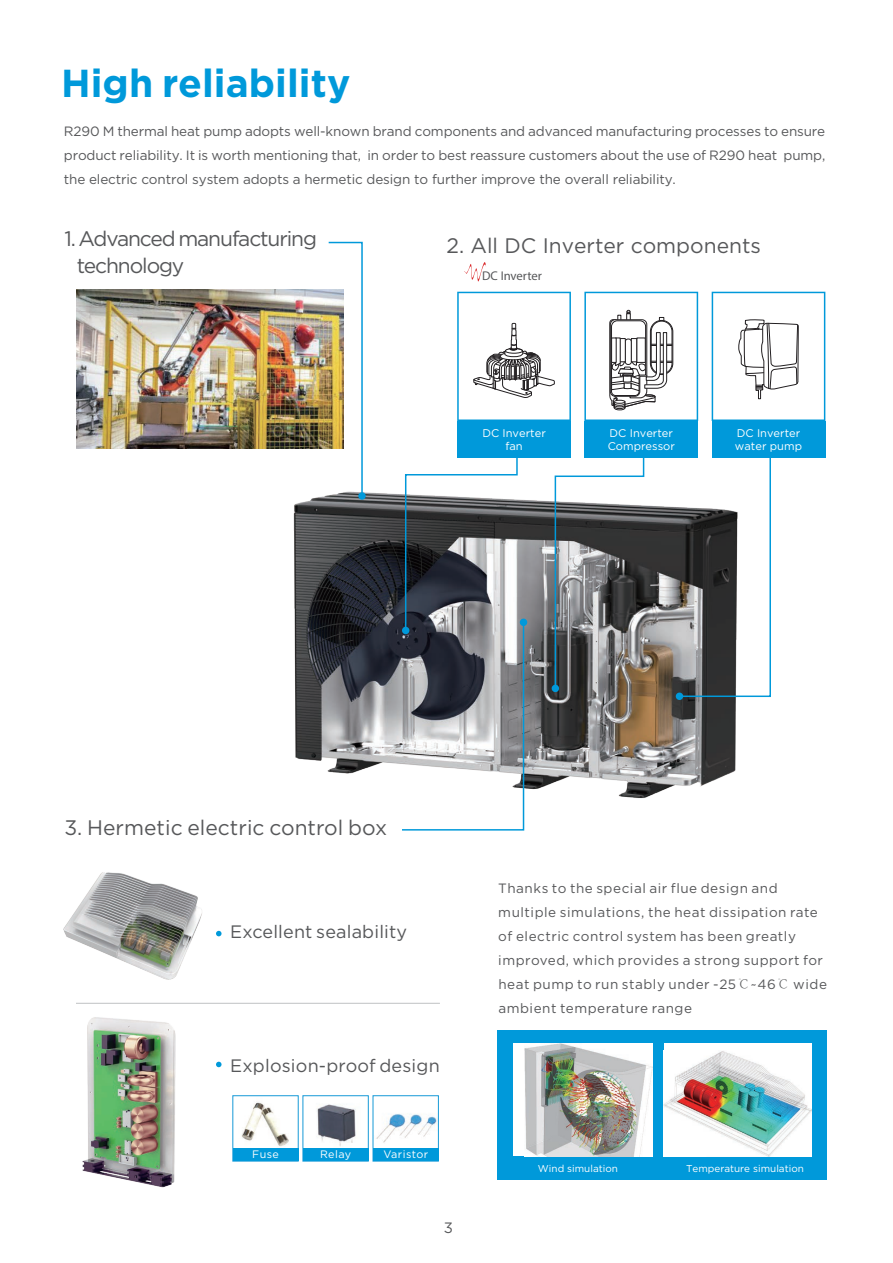
<style>
.page{position:relative;width:893px;height:1263px;background:#fff}
.page>*{position:absolute;margin:0;border:0;box-sizing:border-box;transform-origin:0 0}
.t1{font:700 39px "Gotham HTF";color:#0099da}
.t2{font:21px "Gotham";color:#57585a}
.t3{font:21px/27px "Gotham";letter-spacing:-.055em;color:#57585a}
.t4{font:18px "Gotham";letter-spacing:.01em;color:#57585a}
.t5{font:15px "Gotham";color:#57585a}
.t6{font:13.5px/24px "Gotham";letter-spacing:.04em;color:#57585a}
.t7{font:12.75px "Myriad Pro";color:#57585a}
.t8{font:11.1px/13.5px "Gotham";color:#fff}
.t9{font:10.8px "Gotham";letter-spacing:.04em;color:#fff}
.t10{font:9.9px "Gotham";color:#fff}
.s1{font-family:"Adobe Song Std";font-weight:300}
</style>
<div class="page">
<img style="left:77px;top:290px;width:250px;height:158px">
<svg style="left:216px;top:1062px;width:6px;height:5px"></svg>
<img style="left:76px;top:1002px;width:133px;height:186px">
<div style="left:497px;top:1030px;width:329px;height:149px;background:#0099da"></div>
<div style="left:664px;top:1043px;width:148px;height:113px;background:#fff"></div>
<img style="left:664px;top:1051px;width:148px;height:105px">
<div style="left:513px;top:1043px;width:139px;height:113px;background:#fff"></div>
<img style="left:524px;top:1043px;width:128px;height:113px">
<img style="left:233px;top:442px;width:561px;height:357px">
<svg style="left:327px;top:241px;width:36px;height:256px"></svg>
<div style="left:358px;top:492px;width:8px;height:8px;background:#0099da;border-radius:50%"></div>
<div style="left:552px;top:685px;width:7px;height:7px;background:#0099da;border-radius:50%"></div>
<div style="left:520px;top:619px;width:7px;height:7px;background:#0099da;border-radius:50%"></div>
<div style="left:676px;top:692px;width:7px;height:8px;background:#0099da;border-radius:50%"></div>
<svg style="left:678px;top:442px;width:94px;height:256px"></svg>
<svg style="left:554px;top:442px;width:91px;height:248px"></svg>
<svg style="left:400px;top:442px;width:125px;height:389px"></svg>
<img style="left:63px;top:872px;width:159px;height:108px">
<hr style="left:76px;top:1003px;width:364px;height:1px;background:#bfc1c3">
<img style="left:241px;top:1102px;width:48px;height:45px">
<div style="left:232px;top:1095px;width:67px;height:66px;border:1px solid #179ad7"></div>
<div style="left:233px;top:1148px;width:65px;height:13px;background:#0099da"></div>
<img style="left:302px;top:1095px;width:71px;height:66px">
<div style="left:303px;top:1095px;width:66px;height:66px;border:1px solid #179ad7"></div>
<div style="left:303px;top:1148px;width:65px;height:13px;background:#0099da"></div>
<img style="left:376px;top:1113px;width:61px;height:30px">
<div style="left:373px;top:1095px;width:66px;height:66px;border:1px solid #179ad7"></div>
<div style="left:373px;top:1148px;width:65px;height:13px;background:#0099da"></div>
<svg style="left:584px;top:292px;width:114px;height:129px"></svg>
<div style="left:584px;top:421px;width:114px;height:36px;background:#0099da"></div>
<svg style="left:712px;top:292px;width:113px;height:129px"></svg>
<div style="left:712px;top:421px;width:113px;height:36px;background:#0099da"></div>
<svg style="left:457px;top:292px;width:114px;height:129px"></svg>
<div style="left:457px;top:421px;width:114px;height:36px;background:#0099da"></div>
<svg style="left:464px;top:262px;width:22px;height:19px"></svg>
<h1 class="t1" style="left:61px;top:60px;width:291px">High reliability</h1>
<p class="t6" style="left:64px;top:119px;width:763px;text-align:justify">R290 M thermal heat pump adopts well-known brand components and advanced manufacturing processes to ensure product reliability. It is worth mentioning that, in order to best reassure customers about the use of R290 heat pump, the electric control system adopts a hermetic design to further improve the overall reliability.</p>
<h2 class="t3" style="left:77px;top:225px;width:242px;text-indent:-12px">1. Advanced manufacturing technology</h2>
<h2 class="t2" style="left:446px;top:234px;width:316px">2. All DC Inverter components</h2>
<p class="t7" style="left:482px;top:268px;width:61px">DC Inverter</p>
<p class="t8" style="left:482px;top:426px;width:65px;text-align:center">DC Inverter fan</p>
<p class="t8" style="left:608px;top:426px;width:69px">DC Inverter<br>Compressor</p>
<p class="t8" style="left:735px;top:426px;width:69px">DC Inverter water pump</p>
<h2 class="t2" style="left:64px;top:816px;width:324px">3. Hermetic electric control box</h2>
<h3 class="t4" style="left:230px;top:922px;width:179px">Excellent sealability</h3>
<h3 class="t4" style="left:230px;top:1055px;width:211px">Explosion-proof design</h3>
<p class="t9" style="left:252px;top:1149px;width:28px">Fuse</p>
<p class="t9" style="left:320px;top:1148px;width:33px">Relay</p>
<p class="t9" style="left:383px;top:1148px;width:46px">Varistor</p>
<p class="t6" style="left:498px;top:876px;width:330px">Thanks to the special air flue design and multiple simulations, the heat dissipation rate of electric control system has been greatly improved, which provides a strong support for heat pump to run stably under -25<span class="s1">℃</span>~46<span class="s1">℃</span> wide ambient temperature range</p>
<p class="t10" style="left:538px;top:1163px;width:82px">Wind simulation</p>
<p class="t10" style="left:686px;top:1163px;width:119px">Temperature simulation</p>
<p class="t5" style="left:444px;top:1219px;width:11px">3</p>
</div>
